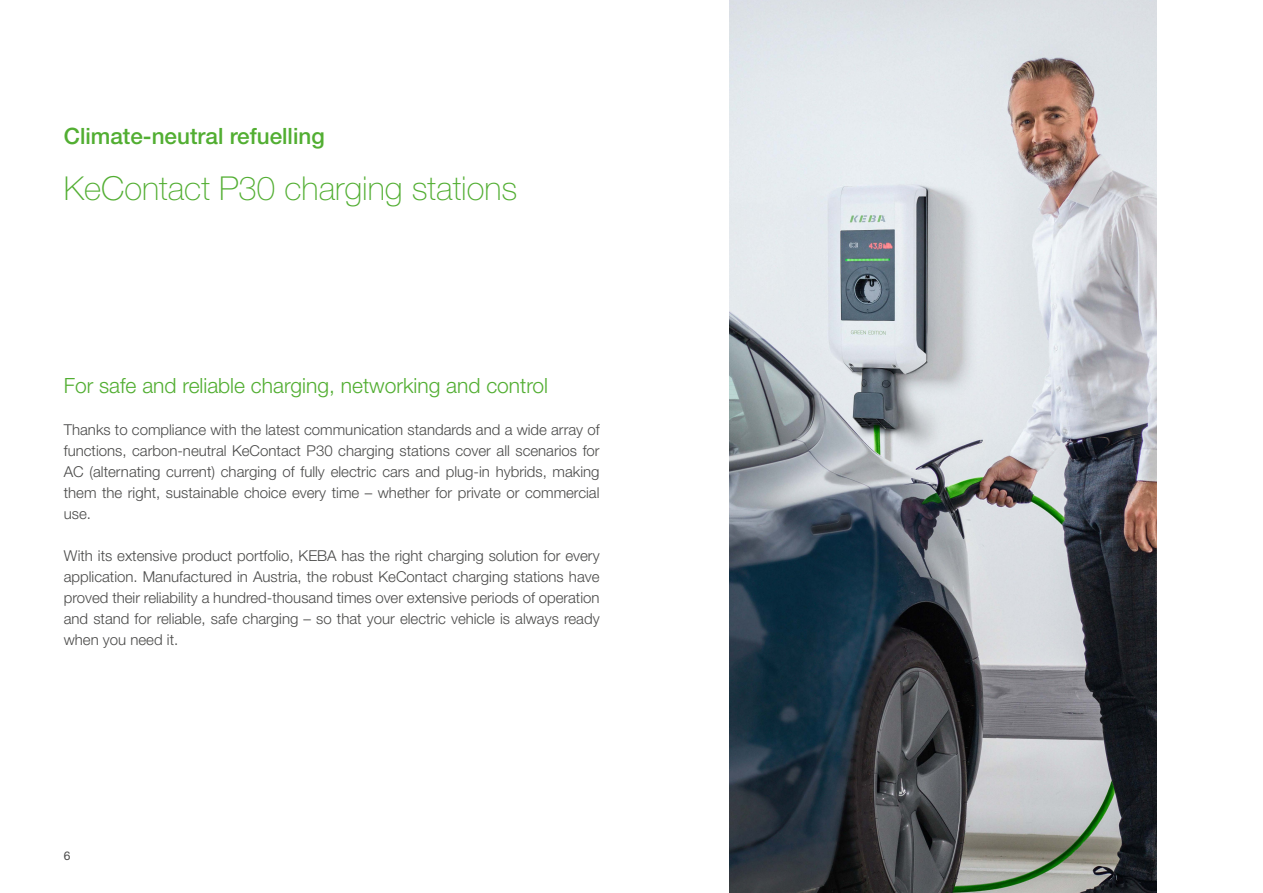
<style>
.page{position:relative;width:1263px;height:893px;background:#fff}
.page>*{position:absolute;margin:0;border:0;box-sizing:border-box;transform-origin:0 0}
.t1{font:100 33px "Helvetica Neue LT Pro";color:#52ae32}
.t2{font:500 22.5px "Helvetica Neue LT Pro";color:#52ae32}
.t3{font:300 21px "Helvetica Neue LT Pro";color:#52ae32}
.t4{font:300 15px/21px "Helvetica Neue LT Pro";color:#4a4a49;text-align:justify}
.t5{font:12px "Helvetica Neue LT Pro";color:#4a4a49}
</style>
<div class="page">
<img style="left:729px;top:0;width:428px;height:893px">
<h2 class="t2" style="left:64px;top:122px;width:262px">Climate-neutral refuelling</h2>
<h1 class="t1" style="left:64px;top:169px;width:455px">KeContact P30 charging stations</h1>
<h3 class="t3" style="left:64px;top:373px;width:486px">For safe and reliable charging, networking and control</h3>
<p class="t4" style="left:64px;top:419px;width:537px">Thanks to compliance with the latest communication standards and a wide array of functions, carbon-neutral KeContact P30 charging stations cover all scenarios for AC (alternating current) charging of fully electric cars and plug-in hybrids, making them the right, sustainable choice every time – whether for private or commercial use.</p>
<p class="t4" style="left:64px;top:545px;width:537px">With its extensive product portfolio, KEBA has the right charging solution for every application. Manufactured in Austria, the robust KeContact charging stations have proved their reliability a hundred-thousand times over extensive periods of operation and stand for reliable, safe charging – so that your electric vehicle is always ready when you need it.</p>
<p class="t5" style="left:64px;top:848px;width:8px">6</p>
</div>
